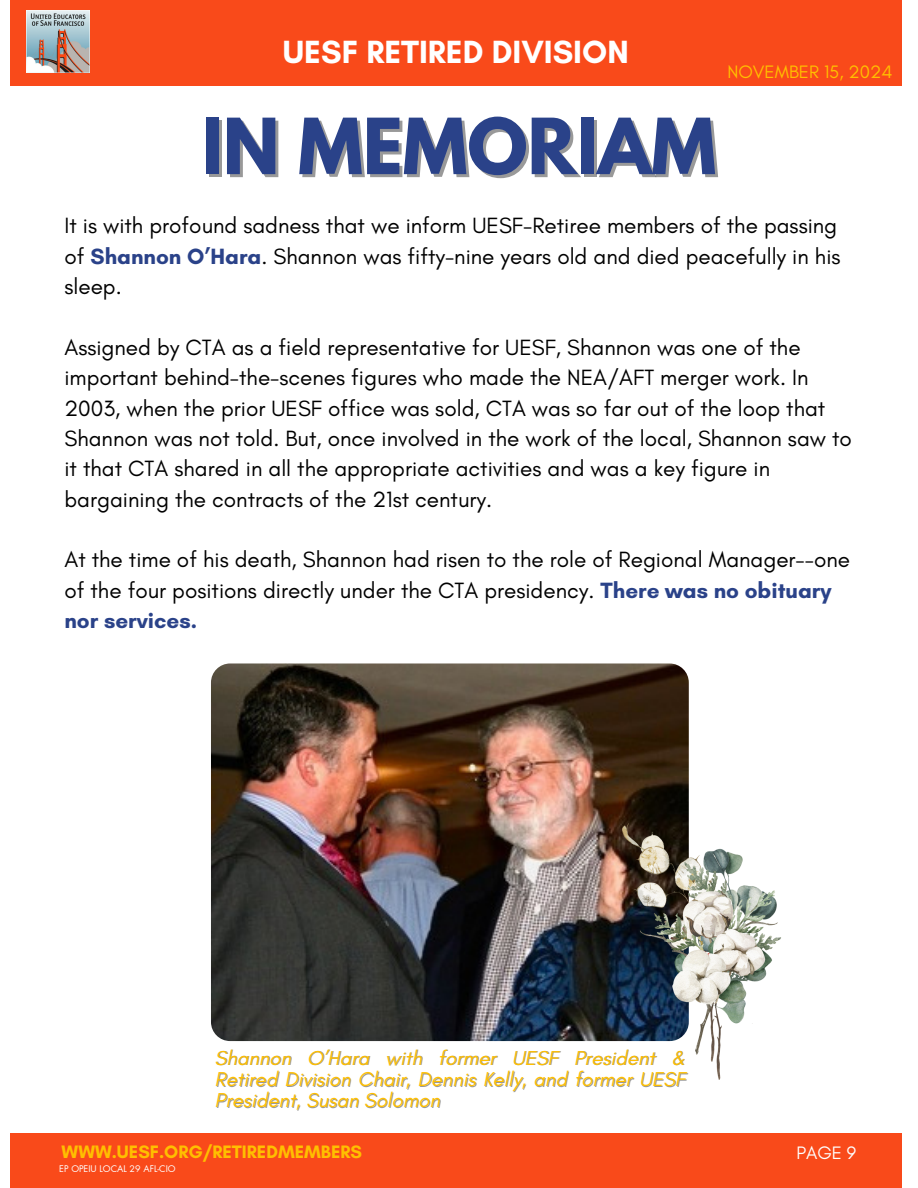
<style>
.page{position:relative;width:918px;height:1188px;background:#fff}
.page>*{position:absolute;margin:0;border:0;box-sizing:border-box;transform-origin:0 0}
.t1{font:700 68.55px "League Spartan";color:#2a4289}
.t2{font:700 32.7px "Glacial Indifference";color:#fff}
.t3{font:22.5px/30.3px "Glacial Indifference";color:#000}
.t4{font:italic 20.4px "Glacial Indifference";color:#ffbf00}
.t5{font:700 18.3px "Glacial Indifference";color:#ffbf00}
.t6{font:18.3px "Glacial Indifference";color:#ffbf00}
.t7{font:18.3px "Glacial Indifference";color:#fff}
.t8{font:9px "Futura LT Pro";color:#fff}
.s1{font-weight:700;color:#2a4289}
</style>
<div class="page">
<div style="left:10px;top:0;width:892px;height:86px;background:#f94a1a"></div>
<div style="left:10px;top:1134px;width:892px;height:54px;background:#f94a1a"></div>
<img style="left:211px;top:663px;width:478px;height:378px;border-radius:19px">
<img style="left:622px;top:823px;width:159px;height:257px">
<img style="left:26px;top:11px;width:63px;height:62px">
<p class="t2" style="left:283px;top:32px;width:347px">UESF RETIRED DIVISION</p>
<p class="t6" style="left:727px;top:60px;width:167px">NOVEMBER 15, 2024</p>
<h5 class="t1" style="left:202px;top:112px;width:516px">IN MEMORIAM</h5>
<h3 class="t3" style="left:64px;top:210px;width:778px">It is with profound sadness that we inform UESF-Retiree members of the passing of <span class="s1">Shannon O’Hara</span>. Shannon was fifty-nine years old and died peacefully in his sleep.</h3>
<p class="t3" style="left:64px;top:332px;width:789px">Assigned by CTA as a field representative for UESF, Shannon was one of the important behind-the-scenes figures who made the NEA/AFT merger work. In 2003, when the prior UESF office was sold, CTA was so far out of the loop that Shannon was not told. But, once involved in the work of the local, Shannon saw to it that CTA shared in all the appropriate activities and was a key figure in bargaining the contracts of the 21st century.</p>
<p class="t3" style="left:64px;top:544px;width:787px">At the time of his death, Shannon had risen to the role of Regional Manager--one of the four positions directly under the CTA presidency. <span class="s1">There was no obituary nor services.</span></p>
<h2 class="t4" style="left:215px;top:1045px;width:472px">Shannon O’Hara with former UESF President &amp;</h2>
<h5 class="t4" style="left:215px;top:1067px;width:472px">Retired Division Chair, Dennis Kelly, and former UESF</h5>
<h1 class="t4" style="left:215px;top:1088px;width:227px">President, Susan Solomon</h1>
<h4 class="t5" style="left:62px;top:1141px;width:302px">WWW.UESF.ORG/RETIREDMEMBERS</h4>
<h3 class="t7" style="left:796px;top:1142px;width:62px">PAGE 9</h3>
<p class="t8" style="left:59px;top:1165px;width:118px">EP OPEIU LOCAL 29 AFL-CIO</p>
</div>
